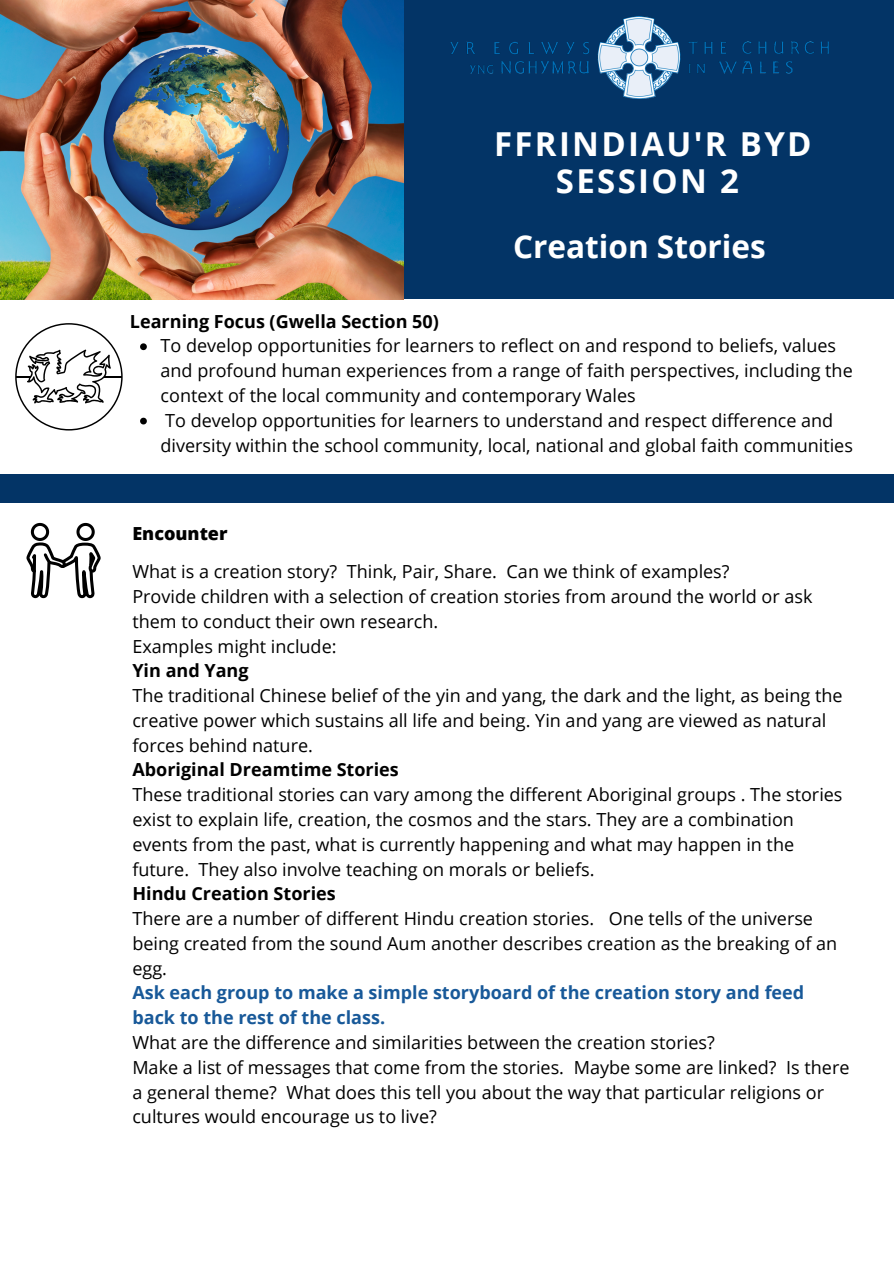
<style>
.page{position:relative;width:894px;height:1264px;background:#fff}
.page>*{position:absolute;margin:0;border:0;box-sizing:border-box;transform-origin:0 0}
.t1{font:700 33px "Open Sans";letter-spacing:.07em;color:#fff}
.t2{font:700 31.5px "Open Sans";color:#fff}
.t3{font:18px/24.8px "Open Sans";color:#000}
.t4{font:700 18px "Open Sans";color:#000}
.t5{font:700 18px/24.8px "Open Sans";color:#185999}
.t6{font:800 18px "Open Sans";color:#000}
</style>
<div class="page">
<div style="left:0;top:0;width:893px;height:1263px;background:#033466"></div>
<div style="left:0;top:503px;width:893px;height:591px;background:#fff"></div>
<div style="left:0;top:299px;width:893px;height:174px;background:#fff"></div>
<svg style="left:28px;top:523px;width:71px;height:75px"></svg>
<svg style="left:15px;top:323px;width:107px;height:107px"></svg>
<svg style="left:140px;top:343px;width:7px;height:7px"></svg>
<svg style="left:140px;top:418px;width:7px;height:6px"></svg>
<div style="left:0;top:1066px;width:893px;height:197px;background:#fff"></div>
<img style="left:0;top:0;width:403px;height:300px">
<img style="left:450px;top:16px;width:378px;height:82px">
<p class="t4" style="left:130px;top:308px;width:310px">Learning Focus (Gwella Section 50)</p>
<p class="t1" style="left:494px;top:121px;width:319px">FFRINDIAU'R BYD</p>
<p class="t1" style="left:555px;top:158px;width:184px">SESSION 2</p>
<p class="t2" style="left:513px;top:224px;width:254px">Creation Stories</p>
<p class="t3" style="left:160px;top:333px;width:693px">To develop opportunities for learners to reflect on and respond to beliefs, values and profound human experiences from a range of faith perspectives, including the context of the local community and contemporary Wales</p>
<p class="t3" style="left:160px;top:407px;width:693px">To develop opportunities for learners to understand and respect difference and diversity within the school community, local, national and global faith communities</p>
<p class="t6" style="left:132px;top:521px;width:97px">Encounter</p>
<p class="t3" style="left:132px;top:559px;width:598px">What is a creation story? Think, Pair, Share. Can we think of examples?</p>
<p class="t3" style="left:132px;top:583px;width:681px">Provide children with a selection of creation stories from around the world or ask them to conduct their own research.</p>
<p class="t3" style="left:132px;top:633px;width:206px">Examples might include:</p>
<p class="t4" style="left:132px;top:658px;width:118px">Yin and Yang</p>
<p class="t3" style="left:132px;top:682px;width:711px">The traditional Chinese belief of the yin and yang, the dark and the light, as being the creative power which sustains all life and being. Yin and yang are viewed as natural forces behind nature.</p>
<p class="t4" style="left:132px;top:757px;width:268px">Aboriginal Dreamtime Stories</p>
<p class="t3" style="left:132px;top:781px;width:711px">These traditional stories can vary among the different Aboriginal groups . The stories exist to explain life, creation, the cosmos and the stars. They are a combination events from the past, what is currently happening and what may happen in the future. They also involve teaching on morals or beliefs.</p>
<p class="t4" style="left:132px;top:881px;width:205px">Hindu Creation Stories</p>
<p class="t3" style="left:132px;top:905px;width:706px">There are a number of different Hindu creation stories. One tells of the universe being created from the sound Aum another describes creation as the breaking of an egg.</p>
<p class="t5" style="left:132px;top:980px;width:673px">Ask each group to make a simple storyboard of the creation story and feed back to the rest of the class.</p>
<p class="t3" style="left:132px;top:1029px;width:583px">What are the difference and similarities between the creation stories?</p>
<p class="t3" style="left:132px;top:1054px;width:718px">Make a list of messages that come from the stories. Maybe some are linked? Is there a general theme? What does this tell you about the way that particular religions or cultures would encourage us to live?</p>
</div>
